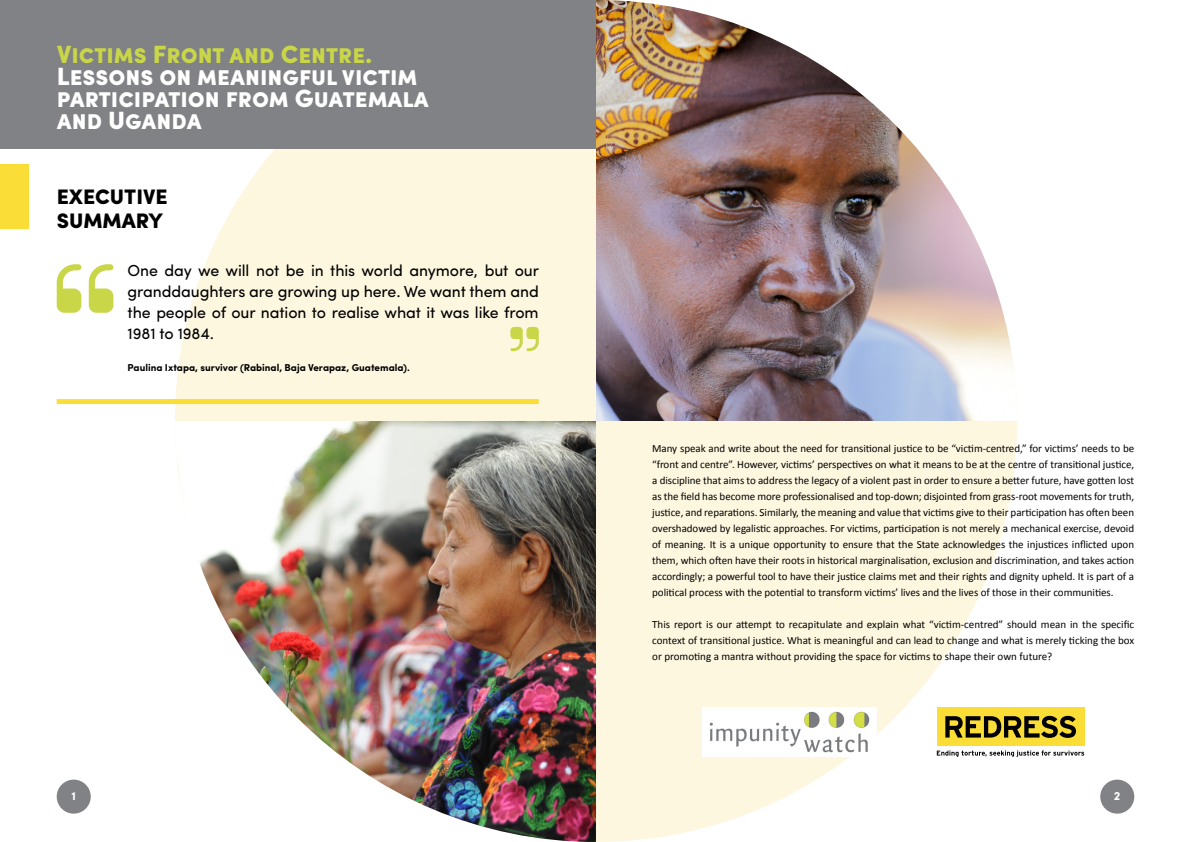
<style>
.page{position:relative;width:1191px;height:842px;background:#fff}
.page>*{position:absolute;margin:0;border:0;box-sizing:border-box;transform-origin:0 0}
.t1{font:900 25px/22px "Sofia Pro";color:#fff}
.t2{font:900 25px "Sofia Pro";color:#c9d647}
.t3{font:900 21px/24px "Sofia Pro";color:#000}
.t4{font:16px/21px "Sofia Pro";letter-spacing:-.01em;color:#000;text-align:justify}
.t5{font:700 12px "Sofia Pro";color:#fff}
.t6{font:11px/16px "Calibri";letter-spacing:-.005em;color:#000;text-align:justify}
.t7{font:700 10px "Sofia Pro";color:#000}
</style>
<div class="page">
<div style="left:1100px;top:780px;width:34px;height:34px;background:#808285;border-radius:50%"></div>
<div style="left:57px;top:780px;width:34px;height:34px;background:#808285;border-radius:50%"></div>
<div style="left:175px;top:0;width:842px;height:842px;background:#fef7e0;border-radius:50%"></div>
<div style="left:0;top:164px;width:28px;height:64px;background:#fadd36"></div>
<div style="left:57px;top:399px;width:482px;height:5px;background:#fadd36"></div>
<svg style="left:57px;top:264px;width:24px;height:49px"></svg>
<svg style="left:89px;top:264px;width:24px;height:49px"></svg>
<img style="left:175px;top:421px;width:421px;height:421px">
<svg style="left:510px;top:327px;width:29px;height:24px"></svg>
<div style="left:0;top:0;width:595px;height:148px;background:#808285"></div>
<div style="left:702px;top:708px;width:174px;height:49px;background:#fff"></div>
<img style="left:709px;top:711px;width:161px;height:42px">
<div style="left:936px;top:708px;width:148px;height:38px;background:#fadd36"></div>
<svg style="left:945px;top:716px;width:131px;height:22px"></svg>
<svg style="left:936px;top:750px;width:148px;height:7px"></svg>
<img style="left:596px;top:0;width:421px;height:421px">
<h1 class="t2" style="left:57px;top:35px;width:317px">Victims Front and Centre.</h1>
<h1 class="t1" style="left:57px;top:64px;width:373px">Lessons on meaningful victim participation from Guatemala and Uganda</h1>
<h2 class="t3" style="left:57px;top:183px;width:113px">EXECUTIVE<br>SUMMARY</h2>
<h3 class="t4" style="left:128px;top:259px;width:413px">One day we will not be in this world anymore, but our granddaughters are growing up here. We want them and the people of our nation to realise what it was like from 1981 to 1984.</h3>
<p class="t7" style="left:128px;top:360px;width:284px">Paulina Ixtapa, survivor (Rabinal, Baja Verapaz, Guatemala).</p>
<p class="t6" style="left:652px;top:440px;width:483px">Many speak and write about the need for transitional justice to be “victim-centred,” for victims’ needs to be “front and centre”. However, victims’ perspectives on what it means to be at the centre of transitional justice, a discipline that aims to address the legacy of a violent past in order to ensure a better future, have gotten lost as the field has become more professionalised and top-down; disjointed from grass-root movements for truth, justice, and reparations. Similarly, the meaning and value that victims give to their participation has often been overshadowed by legalistic approaches. For victims, participation is not merely a mechanical exercise, devoid of meaning. It is a unique opportunity to ensure that the State acknowledges the injustices inflicted upon them, which often have their roots in historical marginalisation, exclusion and discrimination, and takes action accordingly; a powerful tool to have their justice claims met and their rights and dignity upheld. It is part of a political process with the potential to transform victims’ lives and the lives of those in their communities.</p>
<p class="t6" style="left:652px;top:616px;width:483px">This report is our attempt to recapitulate and explain what “victim-centred” should mean in the specific context of transitional justice. What is meaningful and can lead to change and what is merely ticking the box or promoting a mantra without providing the space for victims to shape their own future?</p>
<p class="t5" style="left:71px;top:787px;width:6px">1</p>
<p class="t5" style="left:1114px;top:787px;width:8px">2</p>
</div>
